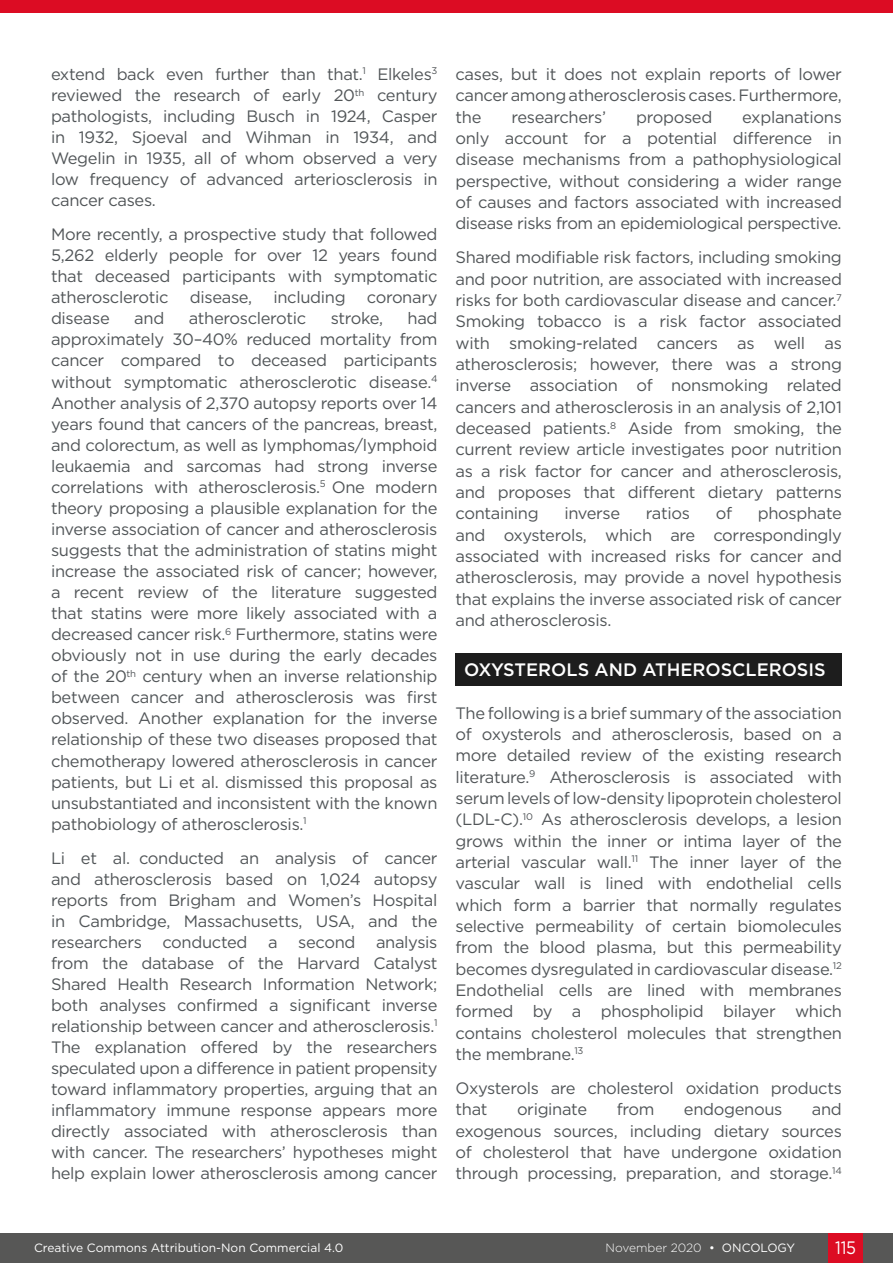
<style>
.page{position:relative;width:893px;height:1263px;background:#fff}
.page>*{position:absolute;margin:0;border:0;box-sizing:border-box;transform-origin:0 0}
.H1__Heading_1{font:500 18px "Gotham";color:#fff}
.t1{font:18px "Gotham";color:#fff;scale:.9 1}
.Body_Text{font:16.5px/21px "Gotham";letter-spacing:-.02em;color:#515558;text-align:justify}
.t2{font:12px "Gotham";color:#fff}
.t3{font:300 12px "Gotham";color:#fff}
.s1{font-weight:400}
</style>
<div class="page">
<div style="left:0;top:1233px;width:893px;height:30px;background:#575756"></div>
<div style="left:829px;top:1233px;width:34px;height:30px;background:#dc0c23"></div>
<div style="left:0;top:0;width:893px;height:13px;background:#dc0c23"></div>
<div style="left:455px;top:653px;width:387px;height:33px;background:#1d1d1d"></div>
<p class="Body_Text" style="left:51px;top:63px;width:388px">extend back even further than that.<sup>1</sup> Elkeles<sup>3 </sup>reviewed the research of early 20<sup>th</sup> century pathologists, including Busch in 1924, Casper in 1932, Sjoeval and Wihman in 1934, and Wegelin in 1935, all of whom observed a very low frequency of advanced arteriosclerosis in cancer cases.</p>
<p class="Body_Text" style="left:51px;top:223px;width:388px">More recently, a prospective study that followed 5,262 elderly people for over 12 years found that deceased participants with symptomatic atherosclerotic</p>
<p class="Body_Text" style="left:190px;top:287px;width:64px">disease,</p>
<p class="Body_Text" style="left:273px;top:287px;width:74px">including</p>
<p class="Body_Text" style="left:367px;top:287px;width:72px">coronary</p>
<p class="Body_Text" style="left:51px;top:308px;width:388px;text-indent:356px">had approximately 30–40% reduced mortality from cancer compared to deceased participants without symptomatic atherosclerotic disease.<sup>4<br></sup>Another analysis of 2,370 autopsy reports over 14 years found that cancers of the pancreas, breast, and colorectum, as well as lymphomas/lymphoid leukaemia and sarcomas had strong inverse correlations with atherosclerosis.<sup>5</sup> One modern theory proposing a plausible explanation for the inverse association of cancer and atherosclerosis suggests that the administration of statins might increase the associated risk of cancer; however, a recent review of the literature suggested that statins were more likely associated with a decreased cancer risk.<sup>6</sup> Furthermore, statins were obviously not in use during the early decades of the 20<sup>th</sup> century when an inverse relationship between cancer and atherosclerosis was first observed. Another explanation for the inverse relationship of these two diseases proposed that chemotherapy lowered atherosclerosis in cancer patients, but Li et al. dismissed this proposal as unsubstantiated and inconsistent with the known pathobiology of atherosclerosis.<sup>1</sup></p>
<p class="Body_Text" style="left:51px;top:847px;width:388px">Li et al. conducted an analysis of cancer and atherosclerosis based on 1,024 autopsy reports from Brigham and Women’s Hospital in Cambridge, Massachusetts, USA, and the researchers conducted a second analysis from the database of the Harvard Catalyst Shared Health Research Information Network; both analyses confirmed a significant inverse relationship between cancer and atherosclerosis.<sup>1<br></sup>The explanation offered by the researchers speculated upon a difference in patient propensity toward inflammatory properties, arguing that an inflammatory immune response appears more directly associated with atherosclerosis than with cancer. The researchers’ hypotheses might help explain lower atherosclerosis among cancer</p>
<p class="Body_Text" style="left:51px;top:308px;width:60px">disease</p>
<p class="Body_Text" style="left:134px;top:308px;width:32px">and</p>
<p class="Body_Text" style="left:189px;top:308px;width:119px">atherosclerotic</p>
<p class="Body_Text" style="left:331px;top:308px;width:54px">stroke,</p>
<p class="Body_Text" style="left:455px;top:63px;width:388px">cases, but it does not explain reports of lower cancer among atherosclerosis cases. Furthermore, the</p>
<p class="Body_Text" style="left:455px;top:106px;width:388px;text-indent:287px">explanations only account for a potential difference in disease mechanisms from a pathophysiological perspective, without considering a wider range of causes and factors associated with increased disease risks from an epidemiological perspective.</p>
<p class="Body_Text" style="left:455px;top:247px;width:388px">Shared modifiable risk factors, including smoking and poor nutrition, are associated with increased risks for both cardiovascular disease and cancer.<sup>7<br></sup>Smoking tobacco is a risk factor associated with smoking-related cancers as well as atherosclerosis; however, there was a strong inverse association of nonsmoking related cancers and atherosclerosis in an analysis of 2,101 deceased patients.<sup>8</sup> Aside from smoking, the current review article investigates poor nutrition as a risk factor for cancer and atherosclerosis, and proposes that different dietary patterns containing</p>
<p class="Body_Text" style="left:511px;top:106px;width:96px">researchers’</p>
<p class="Body_Text" style="left:636px;top:106px;width:78px">proposed</p>
<p class="Body_Text" style="left:564px;top:503px;width:57px">inverse</p>
<p class="Body_Text" style="left:646px;top:503px;width:45px">ratios</p>
<p class="Body_Text" style="left:716px;top:503px;width:18px">of</p>
<p class="Body_Text" style="left:455px;top:503px;width:388px;text-indent:302px">phosphate and oxysterols, which are correspondingly associated with increased risks for cancer and atherosclerosis, may provide a novel hypothesis that explains the inverse associated risk of cancer and atherosclerosis.</p>
<p class="H1__Heading_1" style="left:464px;top:658px;width:363px">OXYSTEROLS AND ATHEROSCLEROSIS</p>
<p class="Body_Text" style="left:455px;top:702px;width:388px">The following is a brief summary of the association of oxysterols and atherosclerosis, based on a more detailed review of the existing research literature.<sup>9</sup> Atherosclerosis is associated with serum levels of low-density lipoprotein cholesterol (LDL-C).<sup>10</sup> As atherosclerosis develops, a lesion grows within the inner or intima layer of the arterial vascular wall.<sup>11</sup> The inner layer of the vascular wall is lined with endothelial cells which form a barrier that normally regulates selective permeability of certain biomolecules from the blood plasma, but this permeability becomes dysregulated in cardiovascular disease.<sup>12<br></sup>Endothelial cells are lined with membranes formed by a phospholipid bilayer which contains cholesterol molecules that strengthen the membrane.<sup>13</sup></p>
<p class="Body_Text" style="left:455px;top:1077px;width:388px">Oxysterols are cholesterol oxidation products that</p>
<p class="Body_Text" style="left:517px;top:1099px;width:72px">originate</p>
<p class="Body_Text" style="left:617px;top:1099px;width:39px">from</p>
<p class="Body_Text" style="left:684px;top:1099px;width:100px">endogenous</p>
<p class="Body_Text" style="left:455px;top:1098px;width:388px;text-indent:356px">and exogenous sources, including dietary sources of cholesterol that have undergone oxidation through processing, preparation, and storage.<sup>14</sup></p>
<p class="t2" style="left:34px;top:1240px;width:311px">Creative Commons Attribution-Non Commercial 4.0</p>
<p class="t3" style="left:606px;top:1240px;width:191px">November 2020 <span class="s1">• ONCOLOGY</span></p>
<p class="t1" style="left:835px;top:1236px;width:25px">115</p>
</div>
